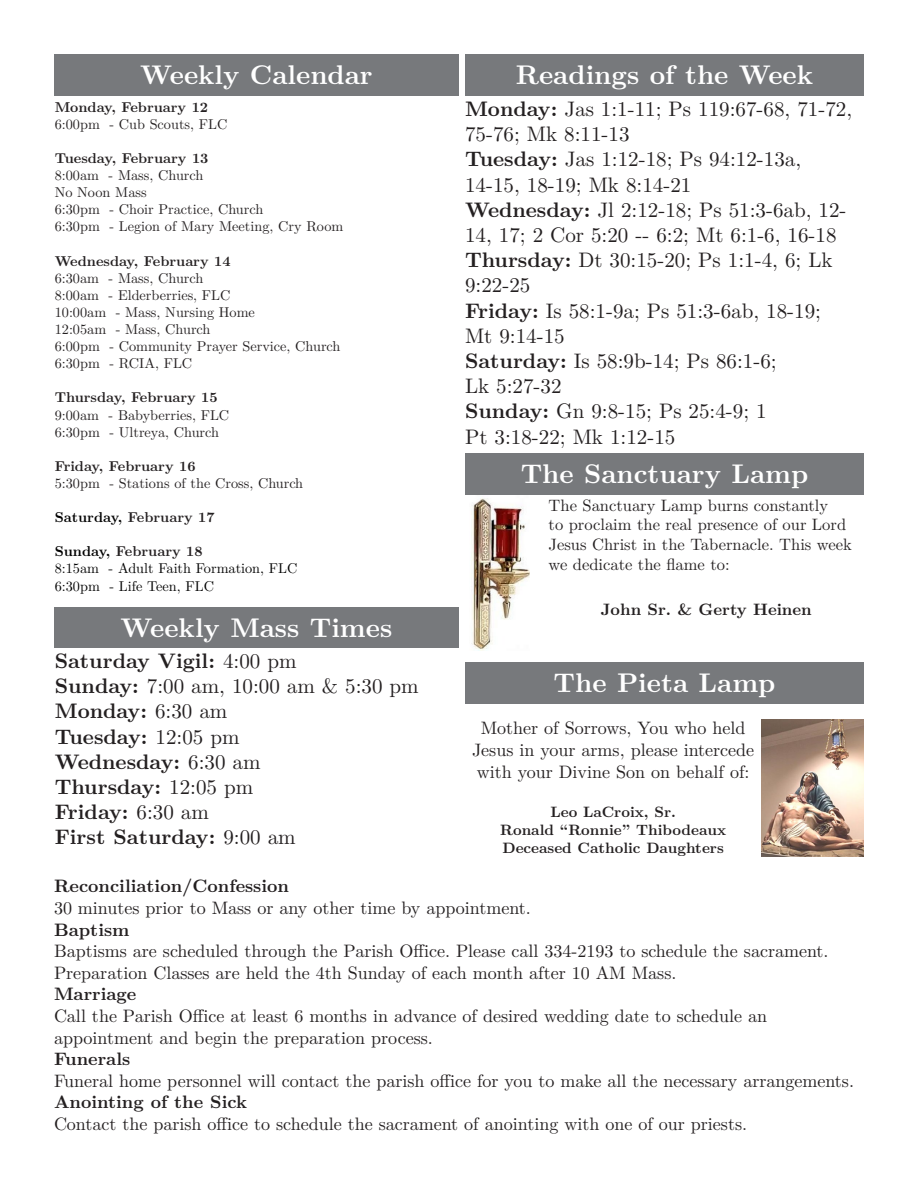
<style>
.page{position:relative;width:918px;height:1188px;background:#fff}
.page>*{position:absolute;margin:0;border:0;box-sizing:border-box;transform-origin:0 0}
.t1{font:700 27px "LM Roman 10";color:#fff}
.t2{font:21px/25.2px "LM Roman 10";color:#231f20}
.t3{font:700 21px/25.2px "LM Roman 10";color:#231f20}
.t4{font:18px/21.6px "LM Roman 10";color:#231f20}
.t5{font:700 18px "LM Roman 10";color:#231f20}
.t6{font:16.5px/19.8px "LM Roman 10";color:#231f20}
.t7{font:700 16.5px "LM Roman 10";color:#231f20}
.t8{font:700 15px/18px "LM Roman 10";color:#231f20;text-align:center}
.t9{font:14.25px/17.1px "LM Roman 10";color:#231f20}
.t10{font:700 14.25px "LM Roman 10";color:#231f20}
.t11{font:14.25px/17.1px "LM Roman 10";color:#000}
.s1{font-weight:700}
.s2{color:#000}
.s3{font-weight:700;color:#231f20}
.s4{font-weight:400}
</style>
<div class="page">
<div style="left:54px;top:54px;width:405px;height:41px;background:#77797c"></div>
<div style="left:54px;top:607px;width:405px;height:40px;background:#77797c"></div>
<div style="left:465px;top:54px;width:399px;height:41px;background:#77797c"></div>
<img style="left:761px;top:720px;width:103px;height:136px">
<img style="left:471px;top:498px;width:58px;height:152px">
<div style="left:465px;top:453px;width:399px;height:41px;background:#77797c"></div>
<div style="left:465px;top:662px;width:399px;height:41px;background:#77797c"></div>
<h1 class="t1" style="left:516px;top:54px;width:299px">Readings of the Week</h1>
<p class="t2" style="left:465px;top:95px;width:389px"><span class="s1">Monday:</span> Jas 1:1-11; Ps 119:67-68, 71-72,<br>75-76; Mk 8:11-13<br><span class="s1">Tuesday:</span> Jas 1:12-18; Ps 94:12-13a,<br>14-15, 18-19; Mk 8:14-21<br><span class="s1">Wednesday:</span> Jl 2:12-18; Ps 51:3-6ab, 12-<br>14, 17; 2 Cor 5:20 -- 6:2; Mt 6:1-6, 16-18<br><span class="s1">Thursday:</span> Dt 30:15-20; Ps 1:1-4, 6; Lk<br>9:22-25<br><span class="s1">Friday:</span> Is 58:1-9a; Ps 51:3-6ab, 18-19;<br>Mt 9:14-15<br><span class="s1">Saturday:</span> Is 58:9b-14; Ps 86:1-6;<br>Lk 5:27-32<br><span class="s1">Sunday:</span> Gn 9:8-15; Ps 25:4-9; 1<br>Pt 3:18-22; Mk 1:12-15</p>
<h1 class="t1" style="left:521px;top:453px;width:289px">The Sanctuary Lamp</h1>
<h1 class="t1" style="left:140px;top:54px;width:234px">Weekly Calendar</h1>
<p class="t10" style="left:55px;top:96px;width:155px">Monday, February 12</p>
<p class="t9" style="left:55px;top:114px;width:174px">6:00pm - Cub Scouts, FLC</p>
<p class="t10" style="left:55px;top:147px;width:155px">Tuesday, February 13</p>
<p class="t9" style="left:55px;top:166px;width:290px">8:00am - Mass, Church<br>No Noon Mass<br>6:30pm - Choir Practice, Church<br>6:30pm - Legion of Mary Meeting, Cry Room</p>
<p class="t10" style="left:55px;top:250px;width:177px">Wednesday, February 14</p>
<p class="t9" style="left:55px;top:268px;width:287px">6:30am - Mass, Church<br>8:00am - Elderberries, FLC<br>10:00am - Mass, Nursing Home<br>12:05am - Mass, Church<br>6:00pm - Community Prayer Service, Church<br>6:30pm - RCIA, FLC</p>
<p class="t10" style="left:55px;top:386px;width:164px">Thursday, February 15</p>
<p class="t9" style="left:55px;top:405px;width:176px">9:00am - Babyberries, FLC<br>6:30pm - Ultreya, Church</p>
<p class="t10" style="left:55px;top:455px;width:142px">Friday, February 16</p>
<p class="t9" style="left:55px;top:473px;width:250px">5:30pm - Stations of the Cross, Church</p>
<p class="t10" style="left:55px;top:506px;width:161px"><span class="s2">Saturday,</span> February 17</p>
<p class="t11" style="left:55px;top:542px;width:244px"><span class="s1">Sunday,</span> <span class="s3">February 18<br></span>8:15am - Adult Faith Formation, FLC<br>6:30pm - Life Teen, FLC</p>
<h1 class="t1" style="left:121px;top:607px;width:273px">Weekly Mass Times</h1>
<p class="t3" style="left:55px;top:647px;width:366px">Saturday Vigil: <span class="s4">4:00 pm<br></span>Sunday: <span class="s4">7:00 am, 10:00 am &amp; 5:30 pm<br></span>Monday: <span class="s4">6:30 am<br></span>Tuesday: <span class="s4">12:05 pm<br></span>Wednesday: <span class="s4">6:30 am<br></span>Thursday: <span class="s4">12:05 pm<br></span>Friday: <span class="s4">6:30 am<br></span>First Saturday: <span class="s4">9:00 am</span></p>
<p class="t5" style="left:54px;top:872px;width:237px">Reconciliation/Confession</p>
<p class="t4" style="left:54px;top:896px;width:478px">30 minutes prior to Mass or any other time by appointment.</p>
<p class="t5" style="left:54px;top:915px;width:77px">Baptism</p>
<p class="t4" style="left:54px;top:939px;width:776px">Baptisms are scheduled through the Parish Office. Please call 334-2193 to schedule the sacrament.<br>Preparation Classes are held the 4th Sunday of each month after 10 AM Mass.</p>
<p class="t5" style="left:54px;top:980px;width:84px">Marriage</p>
<p class="t4" style="left:54px;top:1004px;width:715px">Call the Parish Office at least 6 months in advance of desired wedding date to schedule an appointment and begin the preparation process.</p>
<p class="t5" style="left:54px;top:1045px;width:78px">Funerals</p>
<p class="t4" style="left:54px;top:1068px;width:802px">Funeral home personnel will contact the parish office for you to make all the necessary arrangements.</p>
<p class="t5" style="left:54px;top:1088px;width:194px">Anointing of the Sick</p>
<p class="t4" style="left:54px;top:1112px;width:695px">Contact the parish office to schedule the sacrament of anointing with one of our priests.</p>
<p class="t6" style="left:549px;top:494px;width:305px">The Sanctuary Lamp burns constantly<br>to proclaim the real presence of our Lord Jesus Christ in the Tabernacle. This week we dedicate the flame to:</p>
<p class="t7" style="left:601px;top:596px;width:212px">John Sr. &amp; Gerty Heinen</p>
<h1 class="t1" style="left:554px;top:662px;width:223px">The Pieta Lamp</h1>
<p class="t4" style="left:472px;top:716px;width:284px;text-align:center">Mother of Sorrows, You who held<br>Jesus in your arms, please intercede with your Divine Son on behalf of:</p>
<p class="t8" style="left:500px;top:802px;width:228px">Leo LaCroix, Sr.<br>Ronald “Ronnie” Thibodeaux<br>Deceased Catholic Daughters</p>
</div>
